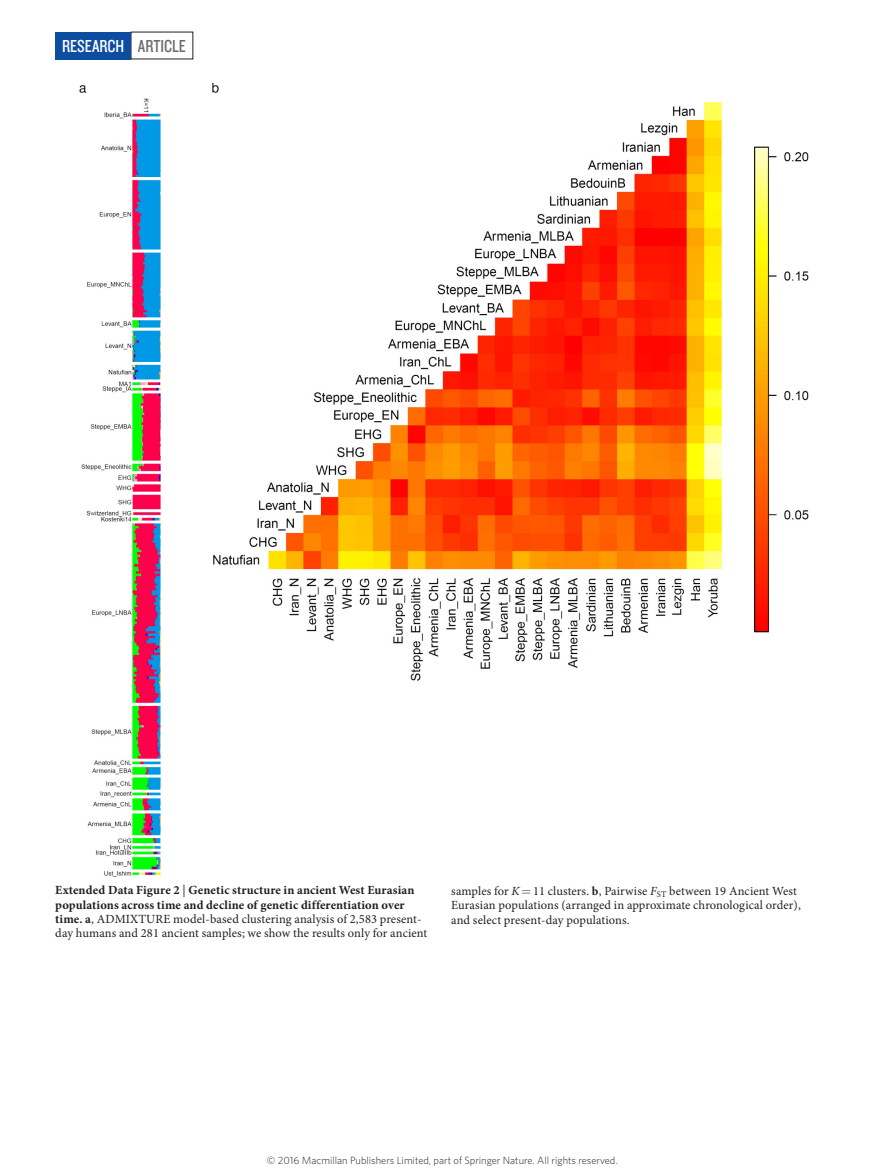
<style>
.page{position:relative;width:893px;height:1174px;background:#fff}
.page>*{position:absolute;margin:0;border:0;box-sizing:border-box;transform-origin:0 0}
.t1{font:18px "Knockout 29 Junior Ltweight";color:#fff}
.t2{font:700 12.45px/14.2px "Minion Pro";letter-spacing:.01em;color:#231f20}
.t3{font:12.45px/14.2px "Minion Pro";letter-spacing:.005em;color:#231f20}
.t4{font:300 10.5px "Whitney";color:#231f20}
.s1{color:#6c6d70}
.s2{font-weight:400}
.s3{font-style:italic}
.s4{font-weight:700}
</style>
<div class="page">
<div style="left:55px;top:32px;width:76px;height:27px;background:#0d4da1"></div>
<img style="left:79px;top:82px;width:730px;height:795px">
<h1 class="t1" style="left:62px;top:34px;width:125px">RESEARCH <span class="s1">ARTICLE</span></h1>
<p class="t2" style="left:55px;top:883px;width:374px">Extended Data Figure 2 <span class="s2">|</span> Genetic structure in ancient West Eurasian populations across time and decline of genetic differentiation over time. a<span class="s2">, ADMIXTURE model-based clustering analysis of 2,583 present&shy;day humans and 281 ancient samples; we show the results only for ancient</span></p>
<p class="t3" style="left:451px;top:884px;width:351px">samples for <span class="s3">K</span> 11 clusters. <span class="s4">b</span>, Pairwise <span class="s3">F</span><sub>ST</sub> between 19 Ancient West<br>Eurasian populations (arranged in approximate chronological order), and select present-day populations.</p>
<p class="t4" style="left:267px;top:1153px;width:352px">© 2016 Macmillan Publishers Limited, part of Springer Nature. All rights reserved.</p>
</div>
